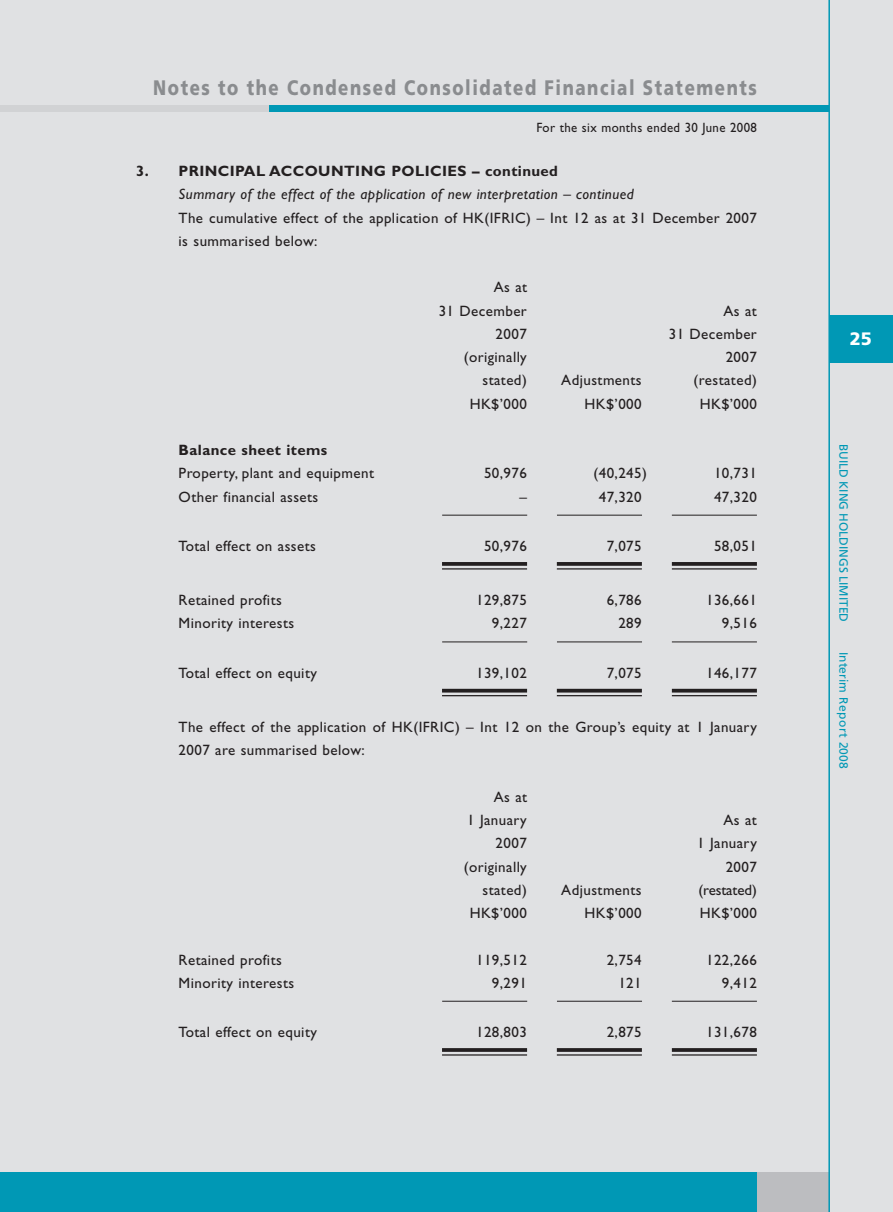
<style>
.page{position:relative;width:893px;height:1212px;background:#e0e1e3}
.page>*{position:absolute;margin:0;border:0;box-sizing:border-box;transform-origin:0 0}
.t1{font:900 21px "Frutiger LT Std";letter-spacing:.095em;color:#8a8c8f;scale:.8 1}
.t2{font:900 18px "Frutiger LT Std";color:#fff}
.t3{font:15px/23.2px "Gill Sans Std";letter-spacing:.03em;color:#231f20}
.t4{font:italic 15px "Gill Sans Std";letter-spacing:.03em;color:#231f20}
.t5{font:700 15px "Gill Sans Std";letter-spacing:.03em;color:#231f20}
.t6{font:15px "Gill Sans Std";letter-spacing:-.01em;color:#231f20}
.t7{font:13.5px "Gill Sans Std";letter-spacing:.03em;color:#231f20;scale:.95 1}
.t8{font:12px "Frutiger LT Std";color:#0098b5}
</style>
<div class="page">
<div style="left:0;top:1172px;width:830px;height:40px;background:#bcbdc0"></div>
<div style="left:0;top:105px;width:321px;height:6px;background:#d1d2d4"></div>
<div style="left:0;top:1172px;width:757px;height:40px;background:#0098b5"></div>
<div style="left:270px;top:105px;width:559px;height:6px;background:#0098b5"></div>
<div style="left:829px;top:316px;width:64px;height:47px;background:#0098b5"></div>
<hr style="left:828px;top:0;width:2px;height:1212px;background:#0098b5">
<hr style="left:442px;top:515px;width:85px;height:1px;background:#231f20">
<hr style="left:557px;top:515px;width:85px;height:1px;background:#231f20">
<hr style="left:672px;top:515px;width:85px;height:1px;background:#231f20">
<svg style="left:442px;top:562px;width:85px;height:4px"></svg>
<hr style="left:442px;top:568px;width:85px;height:1px;background:#231f20">
<svg style="left:557px;top:562px;width:85px;height:4px"></svg>
<hr style="left:557px;top:568px;width:85px;height:1px;background:#231f20">
<svg style="left:672px;top:562px;width:85px;height:4px"></svg>
<hr style="left:672px;top:568px;width:85px;height:1px;background:#231f20">
<hr style="left:442px;top:641px;width:85px;height:1px;background:#231f20">
<hr style="left:557px;top:641px;width:85px;height:1px;background:#231f20">
<hr style="left:672px;top:641px;width:85px;height:1px;background:#231f20">
<hr style="left:442px;top:689px;width:85px;height:3px;background:#231f20">
<hr style="left:442px;top:695px;width:85px;height:1px;background:#231f20">
<hr style="left:557px;top:689px;width:85px;height:3px;background:#231f20">
<hr style="left:557px;top:695px;width:85px;height:1px;background:#231f20">
<hr style="left:672px;top:689px;width:85px;height:3px;background:#231f20">
<hr style="left:672px;top:695px;width:85px;height:1px;background:#231f20">
<hr style="left:442px;top:1001px;width:85px;height:1px;background:#231f20">
<hr style="left:557px;top:1001px;width:85px;height:1px;background:#231f20">
<hr style="left:672px;top:1001px;width:85px;height:1px;background:#231f20">
<svg style="left:442px;top:1048px;width:85px;height:4px"></svg>
<hr style="left:442px;top:1054px;width:85px;height:1px;background:#231f20">
<svg style="left:557px;top:1048px;width:85px;height:4px"></svg>
<hr style="left:557px;top:1054px;width:85px;height:1px;background:#231f20">
<svg style="left:672px;top:1048px;width:85px;height:4px"></svg>
<hr style="left:672px;top:1054px;width:85px;height:1px;background:#231f20">
<h1 class="t1" style="left:153px;top:75px;width:756px">Notes to the Condensed Consolidated Financial Statements</h1>
<p class="t7" style="left:536px;top:122px;width:234px">For the six months ended 30 June 2008</p>
<p class="t5" style="left:136px;top:166px;width:423px">3. PRINCIPAL ACCOUNTING POLICIES – continued</p>
<p class="t4" style="left:179px;top:185px;width:457px">Summary of the effect of the application of new interpretation – continued</p>
<p class="t3" style="left:179px;top:208px;width:580px">The cumulative effect of the application of HK(IFRIC) – Int 12 as at 31 December 2007 is summarised below:</p>
<p class="t3" style="left:439px;top:277px;width:90px;text-align:right">As at<br>31 December</p>
<p class="t3" style="left:723px;top:301px;width:35px">As at</p>
<p class="t3" style="left:496px;top:324px;width:33px">2007</p>
<p class="t3" style="left:669px;top:324px;width:90px">31 December</p>
<p class="t3" style="left:464px;top:347px;width:65px">(originally</p>
<p class="t3" style="left:726px;top:347px;width:33px">2007</p>
<p class="t3" style="left:482px;top:370px;width:46px">stated)</p>
<p class="t3" style="left:561px;top:370px;width:82px">Adjustments</p>
<p class="t3" style="left:694px;top:370px;width:65px">(restated)</p>
<p class="t3" style="left:470px;top:394px;width:59px">HK$’000</p>
<p class="t3" style="left:584px;top:394px;width:59px">HK$’000</p>
<p class="t3" style="left:700px;top:394px;width:59px">HK$’000</p>
<p class="t5" style="left:179px;top:445px;width:150px">Balance sheet items</p>
<p class="t3" style="left:179px;top:463px;width:197px">Property, plant and equipment</p>
<p class="t3" style="left:484px;top:463px;width:44px">50,976</p>
<p class="t3" style="left:593px;top:463px;width:55px">(40,245)</p>
<p class="t3" style="left:714px;top:463px;width:44px">10,731</p>
<p class="t3" style="left:179px;top:487px;width:141px">Other financial assets</p>
<p class="t3" style="left:519px;top:487px;width:9px">–</p>
<p class="t3" style="left:599px;top:487px;width:44px">47,320</p>
<p class="t3" style="left:714px;top:487px;width:44px">47,320</p>
<p class="t3" style="left:179px;top:536px;width:139px">Total effect on assets</p>
<p class="t3" style="left:484px;top:536px;width:44px">50,976</p>
<p class="t3" style="left:607px;top:536px;width:36px">7,075</p>
<p class="t3" style="left:714px;top:536px;width:44px">58,051</p>
<p class="t3" style="left:179px;top:590px;width:105px">Retained profits</p>
<p class="t3" style="left:476px;top:590px;width:52px">129,875</p>
<p class="t3" style="left:607px;top:590px;width:36px">6,786</p>
<p class="t3" style="left:706px;top:590px;width:52px">136,661</p>
<p class="t3" style="left:179px;top:613px;width:117px">Minority interests</p>
<p class="t3" style="left:492px;top:613px;width:36px">9,227</p>
<p class="t3" style="left:618px;top:613px;width:25px">289</p>
<p class="t3" style="left:722px;top:613px;width:36px">9,516</p>
<p class="t3" style="left:179px;top:663px;width:140px">Total effect on equity</p>
<p class="t3" style="left:476px;top:663px;width:52px">139,102</p>
<p class="t3" style="left:607px;top:663px;width:36px">7,075</p>
<p class="t3" style="left:706px;top:663px;width:52px">146,177</p>
<p class="t3" style="left:179px;top:717px;width:580px">The effect of the application of HK(IFRIC) – Int 12 on the Group’s equity at 1 January<br>2007 are summarised below:</p>
<p class="t3" style="left:467px;top:787px;width:62px;text-align:right">As at<br>1 January</p>
<p class="t3" style="left:723px;top:810px;width:35px">As at</p>
<p class="t3" style="left:496px;top:833px;width:33px">2007</p>
<p class="t3" style="left:697px;top:833px;width:61px">1 January</p>
<p class="t3" style="left:464px;top:856px;width:65px">(originally</p>
<p class="t3" style="left:726px;top:856px;width:33px">2007</p>
<p class="t3" style="left:482px;top:880px;width:46px">stated)</p>
<p class="t3" style="left:561px;top:880px;width:82px">Adjustments</p>
<p class="t6" style="left:698px;top:884px;width:60px">(restated)</p>
<p class="t3" style="left:470px;top:903px;width:59px">HK$’000</p>
<p class="t3" style="left:584px;top:903px;width:59px">HK$’000</p>
<p class="t3" style="left:700px;top:903px;width:59px">HK$’000</p>
<p class="t3" style="left:179px;top:949px;width:105px">Retained profits</p>
<p class="t3" style="left:476px;top:949px;width:52px">119,512</p>
<p class="t3" style="left:607px;top:949px;width:36px">2,754</p>
<p class="t3" style="left:706px;top:949px;width:52px">122,266</p>
<p class="t3" style="left:179px;top:973px;width:117px">Minority interests</p>
<p class="t3" style="left:492px;top:973px;width:36px">9,291</p>
<p class="t3" style="left:618px;top:973px;width:25px">121</p>
<p class="t3" style="left:722px;top:973px;width:36px">9,412</p>
<p class="t3" style="left:179px;top:1022px;width:140px">Total effect on equity</p>
<p class="t3" style="left:476px;top:1022px;width:52px">128,803</p>
<p class="t3" style="left:607px;top:1022px;width:36px">2,875</p>
<p class="t3" style="left:706px;top:1022px;width:52px">131,678</p>
<p class="t2" style="left:850px;top:328px;width:24px">25</p>
<p class="t8" style="left:851px;top:444px;width:180px;rotate:90deg">BUILD KING HOLDINGS LIMITED</p>
<p class="t8" style="left:851px;top:652px;width:118px;rotate:90deg">Interim Report 2008</p>
</div>
